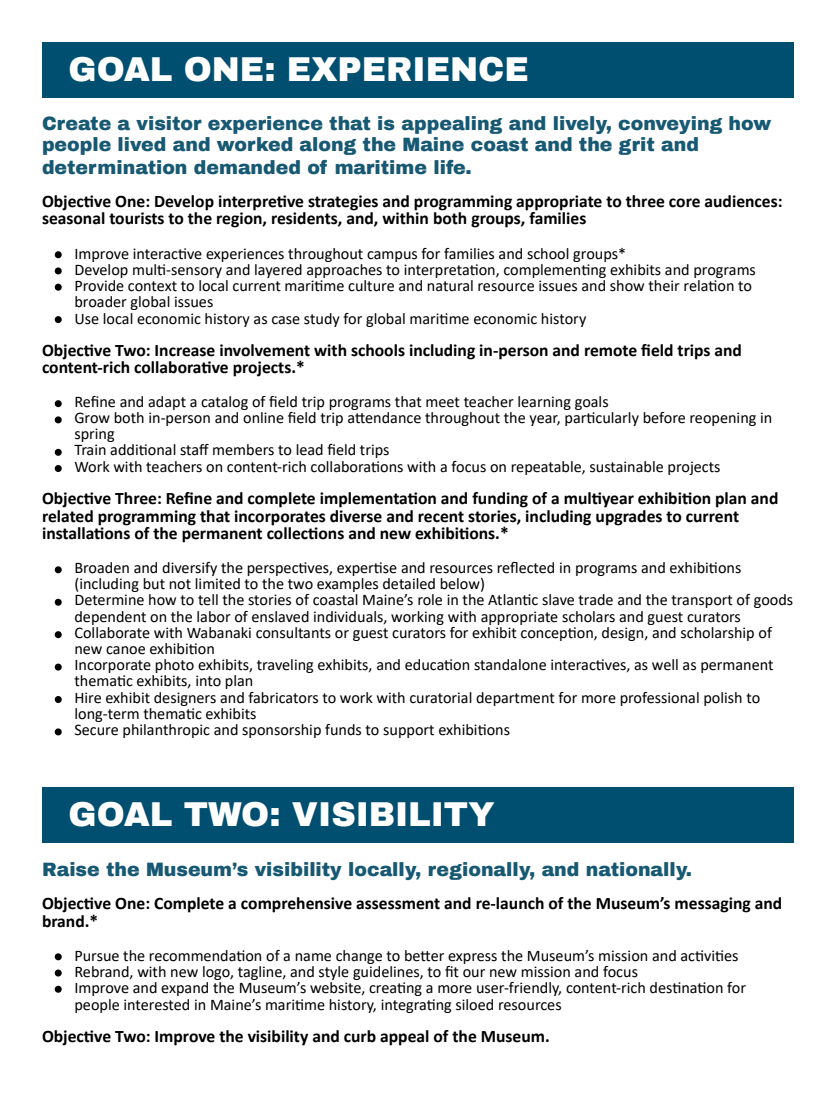
<style>
.page{position:relative;width:836px;height:1103px;background:#fff}
.page>*{position:absolute;margin:0;border:0;box-sizing:border-box;transform-origin:0 0}
.t1{font:900 33.75px "Archivo";color:#fff}
.t2{font:900 18.9px/21.8px "Archivo";color:#175873}
.t3{font:700 17.55px/17.2px "Calibri";color:#000}
.t4{font:16.2px/16.2px "Calibri";color:#000}
</style>
<div class="page">
<div style="left:42px;top:42px;width:751px;height:56px;background:#014f70"></div>
<svg style="left:55px;top:251px;width:7px;height:7px"></svg>
<svg style="left:55px;top:267px;width:7px;height:7px"></svg>
<svg style="left:55px;top:284px;width:7px;height:7px"></svg>
<svg style="left:55px;top:316px;width:7px;height:7px"></svg>
<svg style="left:55px;top:400px;width:7px;height:7px"></svg>
<svg style="left:55px;top:416px;width:7px;height:7px"></svg>
<svg style="left:55px;top:449px;width:7px;height:7px"></svg>
<svg style="left:55px;top:465px;width:7px;height:7px"></svg>
<svg style="left:55px;top:566px;width:7px;height:7px"></svg>
<svg style="left:55px;top:599px;width:7px;height:7px"></svg>
<svg style="left:55px;top:631px;width:7px;height:7px"></svg>
<svg style="left:55px;top:663px;width:7px;height:7px"></svg>
<svg style="left:55px;top:696px;width:7px;height:7px"></svg>
<svg style="left:55px;top:728px;width:7px;height:7px"></svg>
<div style="left:42px;top:787px;width:751px;height:56px;background:#014f70"></div>
<svg style="left:55px;top:953px;width:7px;height:7px"></svg>
<svg style="left:55px;top:969px;width:7px;height:7px"></svg>
<svg style="left:55px;top:985px;width:7px;height:7px"></svg>
<p class="t1" style="left:69px;top:51px;width:462px">GOAL ONE: EXPERIENCE</p>
<p class="t2" style="left:42px;top:113px;width:730px">Create a visitor experience that is appealing and lively, conveying how people lived and worked along the Maine coast and the grit and determination demanded of maritime life.</p>
<p class="t3" style="left:42px;top:194px;width:742px">Objective One: Develop interpretive strategies and programming appropriate to three core audiences: seasonal tourists to the region, residents, and, within both groups, families</p>
<p class="t4" style="left:74px;top:247px;width:553px">Improve interactive experiences throughout campus for families and school groups*</p>
<p class="t4" style="left:74px;top:263px;width:683px">Develop multi-sensory and layered approaches to interpretation, complementi ng exhibits and programs</p>
<p class="t4" style="left:74px;top:279px;width:679px">Provide context to local current mariti me culture and natural resource issues and show their relation to broader global issues</p>
<p class="t4" style="left:74px;top:311px;width:513px">Use local economic history as case study for global mariti me economic history</p>
<p class="t3" style="left:42px;top:343px;width:701px">Objective Two: Increase involvement with schools including in-person and remote field trips and content-rich collaborative projects.*</p>
<p class="t4" style="left:74px;top:394px;width:535px">Refine and adapt a catalog of field trip programs that meet teacher learning goals</p>
<p class="t4" style="left:74px;top:411px;width:699px">Grow both in-person and online field trip attendance throughout the year, particularly before reopening in spring</p>
<p class="t4" style="left:74px;top:443px;width:316px">Train additional staff members to lead field trips</p>
<p class="t4" style="left:74px;top:459px;width:647px">Work with teachers on content-rich collaborations with a focus on repeatable, sustainable projects</p>
<p class="t3" style="left:42px;top:491px;width:738px;line-height:17.7px">Objective Three: Refine and complete implementation and funding of a multiyear exhibition plan and related programming that incorporates diverse and recent stories, including upgrades to current installations of the permanent collections and new exhibitions.*</p>
<p class="t4" style="left:74px;top:561px;width:668px">Broaden and diversify the perspectives, expertise and resources reflected in programs and exhibitions (including but not limited to the two examples detailed below)</p>
<p class="t4" style="left:74px;top:593px;width:720px">Determine how to tell the stories of coastal Maine’s role in the Atlantic slave trade and the transport of goods dependent on the labor of enslaved individuals, working with appropriate scholars and guest curators</p>
<p class="t4" style="left:74px;top:625px;width:699px">Collaborate with Wabanaki consultants or guest curators for exhibit conception, design, and scholarship of new canoe exhibition</p>
<p class="t4" style="left:74px;top:658px;width:700px">Incorporate photo exhibits, traveling exhibits, and education standalone interactives, as well as permanent thematic exhibits, into plan</p>
<p class="t4" style="left:74px;top:690px;width:687px">Hire exhibit designers and fabricators to work with curatorial department for more professional polish to long-term thematic exhibits</p>
<p class="t4" style="left:74px;top:723px;width:437px">Secure philanthropic and sponsorship funds to support exhibitions</p>
<p class="t1" style="left:69px;top:796px;width:427px">GOAL TWO: VISIBILITY</p>
<p class="t2" style="left:42px;top:858px;width:651px">Raise the Museum’s visibility locally, regionally, and nationally.</p>
<p class="t3" style="left:42px;top:895px;width:741px;line-height:18.3px">Objective One: Complete a comprehensive assessment and re-launch of the Museum’s messaging and brand.*</p>
<p class="t4" style="left:74px;top:948px;width:665px">Pursue the recommendation of a name change to better express the Museum’s mission and activities</p>
<p class="t4" style="left:74px;top:965px;width:565px">Rebrand, with new logo, tagline, and style guidelines, to fit our new mission and focus</p>
<p class="t4" style="left:74px;top:981px;width:673px">Improve and expand the Museum’s website, creati ng a more user-friendly, content-rich desti nation for people interested in Maine’s mariti me history, integrati ng siloed resources</p>
<p class="t3" style="left:42px;top:1029px;width:509px">Objective Two: Improve the visibility and curb appeal of the Museum.</p>
</div>
